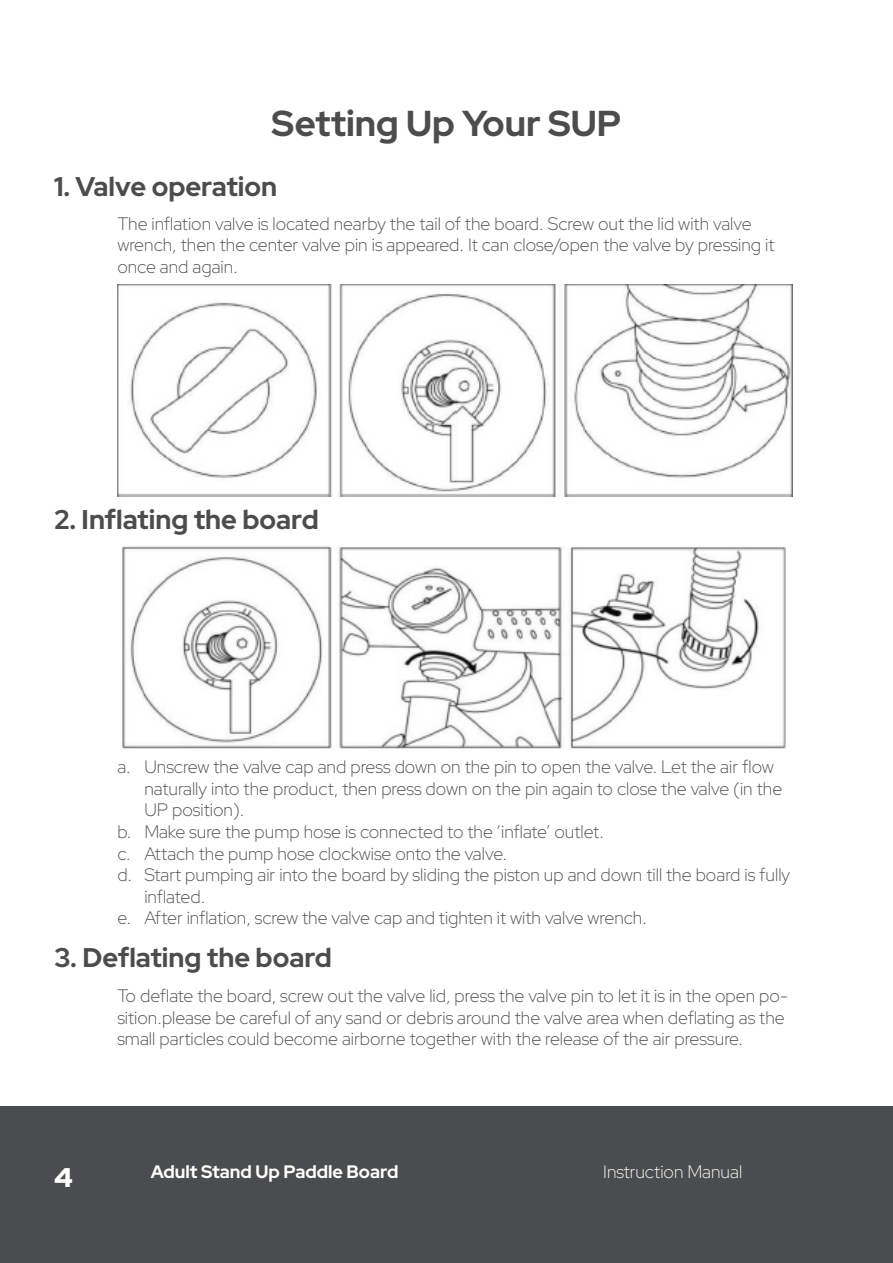
<style>
.page{position:relative;width:893px;height:1263px;background:#fff}
.page>*{position:absolute;margin:0;border:0;box-sizing:border-box;transform-origin:0 0}
.t1{font:700 36px "Red Hat Display";color:#4b4c4d}
.t2{font:700 27px "Red Hat Display";color:#4b4c4d}
.t3{font:900 27px "Red Hat Display";color:#fff}
.t4{font:300 18px/21.6px "Red Hat Display";color:#4b4c4d}
.t5{font:700 18px "Red Hat Display";color:#fff}
.t6{font:300 18px "Red Hat Display";color:#fff}
</style>
<div class="page">
<div style="left:0;top:1106px;width:893px;height:157px;background:#4b4c4d"></div>
<img style="left:117px;top:285px;width:675px;height:212px">
<img style="left:122px;top:546px;width:664px;height:203px">
<p class="t1" style="left:272px;top:100px;width:351px">Setting Up Your SUP</p>
<p class="t2" style="left:54px;top:169px;width:225px">1. Valve operation</p>
<p class="t4" style="left:117px;top:212px;width:659px">The inflation valve is located nearby the tail of the board. Screw out the lid with valve wrench, then the center valve pin is appeared. It can close/open the valve by pressing it once and again.</p>
<p class="t2" style="left:54px;top:501px;width:266px">2. Inflating the board</p>
<p class="t4" style="left:144px;top:755px;width:639px;text-indent:-27px">a. Unscrew the valve cap and press down on the pin to open the valve. Let the air flow naturally into the product, then press down on the pin again to close the valve (in the<br>UP position).</p>
<p class="t4" style="left:117px;top:820px;width:488px">b. Make sure the pump hose is connected to the ‘inflate’ outlet.</p>
<p class="t4" style="left:117px;top:842px;width:391px">c. Attach the pump hose clockwise onto the valve.</p>
<p class="t4" style="left:144px;top:863px;width:647px;text-indent:-27px">d. Start pumping air into the board by sliding the piston up and down till the board is fully inflated.</p>
<p class="t4" style="left:117px;top:907px;width:531px">e. After inflation, screw the valve cap and tighten it with valve wrench.</p>
<p class="t2" style="left:54px;top:940px;width:279px">3. Deflating the board</p>
<p class="t4" style="left:117px;top:984px;width:672px">To deflate the board, screw out the valve lid, press the valve pin to let it is in the open po&shy;sition.please be careful of any sand or debris around the valve area when deflating as the small particles could become airborne together with the release of the air pressure.</p>
<p class="t3" style="left:54px;top:1160px;width:20px">4</p>
<p class="t5" style="left:151px;top:1159px;width:249px">Adult Stand Up Paddle Board</p>
<p class="t6" style="left:603px;top:1159px;width:140px">Instruction Manual</p>
</div>
